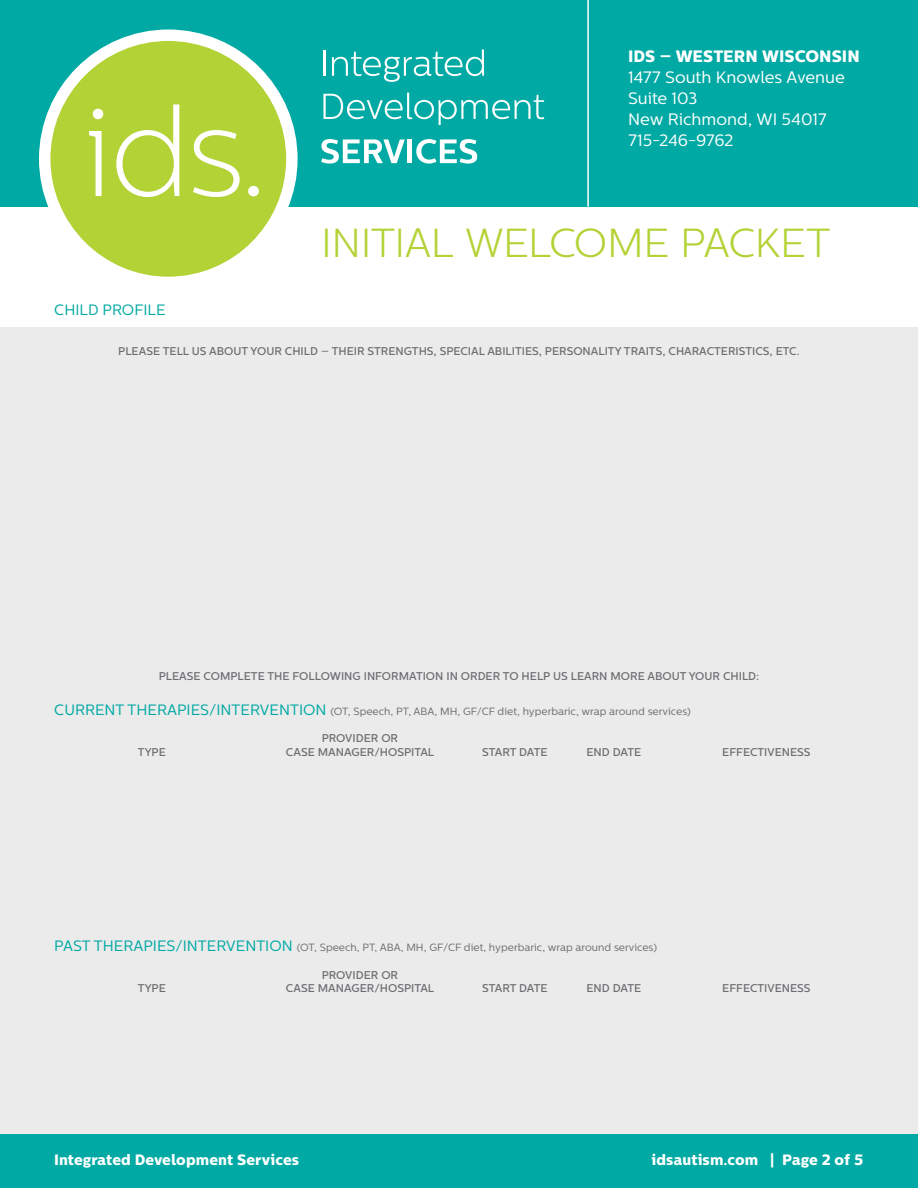
<style>
.page{position:relative;width:918px;height:1188px;background:#fff}
.page>*{position:absolute;margin:0;border:0;box-sizing:border-box;transform-origin:0 0}
.t1{font:300 40.5px "Centrale Sans";letter-spacing:-.02em;color:#b3d235}
.t2{font:16.5px/21px "Centrale Sans";letter-spacing:-.005em;color:#fff}
.t3{font:800 16.5px "Centrale Sans";color:#fff}
.t4{font:800 15px "Centrale Sans";letter-spacing:.005em;color:#fff}
.t5{font:15px "Centrale Sans";color:#00a9a3}
.t6{font:500 11.25px/13.5px "Centrale Sans";color:#6d6e71;text-align:center}
.t7{font:10.5px "Centrale Sans";color:#6d6e71}
.s1{font-size:15px;color:#00a9a3}
</style>
<div class="page">
<div style="left:0;top:0;width:918px;height:207px;background:#00a9a3"></div>
<hr style="left:323px;top:51px;width:3px;height:25px;background:#fff">
<svg style="left:332px;top:49px;width:152px;height:33px"></svg>
<svg style="left:323px;top:93px;width:221px;height:32px"></svg>
<svg style="left:321px;top:139px;width:84px;height:25px"></svg>
<hr style="left:408px;top:139px;width:4px;height:24px;background:#fff">
<svg style="left:416px;top:139px;width:61px;height:25px"></svg>
<div style="left:45px;top:35px;width:247px;height:247px;background:#b3d235;border-radius:50%"></div>
<div style="left:39px;top:30px;width:259px;height:258px;border:11px solid #fff;border-radius:50%"></div>
<svg style="left:89px;top:109px;width:14px;height:87px"></svg>
<svg style="left:116px;top:104px;width:63px;height:93px"></svg>
<svg style="left:193px;top:130px;width:47px;height:67px"></svg>
<div style="left:248px;top:186px;width:11px;height:10px;background:#fff;border-radius:50%"></div>
<hr style="left:587px;top:0;width:2px;height:207px;background:#fff">
<div style="left:0;top:327px;width:918px;height:807px;background:#ebebec"></div>
<div style="left:0;top:1134px;width:918px;height:54px;background:#00a9a3"></div>
<h2 class="t3" style="left:628px;top:46px;width:233px">IDS – WESTERN WISCONSIN</h2>
<h2 class="t2" style="left:628px;top:67px;width:218px">1477 South Knowles Avenue<br>Suite 103<br>New Richmond, WI 54017<br>715-246-9762</h2>
<h3 class="t5" style="left:54px;top:301px;width:113px">CHILD PROFILE</h3>
<h1 class="t1" style="left:321px;top:220px;width:511px">INITIAL WELCOME PACKET</h1>
<p class="t6" style="left:118px;top:345px;width:683px">PLEASE TELL US ABOUT YOUR CHILD – THEIR STRENGTHS, SPECIAL ABILITIES, PERSONALITY TRAITS, CHARACTERISTICS, ETC.</p>
<p class="t6" style="left:159px;top:670px;width:602px">PLEASE COMPLETE THE FOLLOWING INFORMATION IN ORDER TO HELP US LEARN MORE ABOUT YOUR CHILD:</p>
<p class="t7" style="left:54px;top:705px;width:638px"><span class="s1">CURRENT THERAPIES/INTERVENTION</span> (OT, Speech, PT, ABA, MH, GF/CF diet, hyperbaric, wrap around services)</p>
<p class="t6" style="left:138px;top:745px;width:29px">TYPE</p>
<p class="t6" style="left:286px;top:732px;width:150px">PROVIDER OR<br>CASE MANAGER/HOSPITAL</p>
<p class="t6" style="left:482px;top:745px;width:67px">START DATE</p>
<p class="t6" style="left:587px;top:745px;width:56px">END DATE</p>
<p class="t6" style="left:722px;top:745px;width:90px">EFFECTIVENESS</p>
<p class="t7" style="left:54px;top:942px;width:604px"><span class="s1">PAST THERAPIES/INTERVENTION</span> (OT, Speech, PT, ABA, MH, GF/CF diet, hyperbaric, wrap around services)</p>
<p class="t6" style="left:138px;top:982px;width:29px">TYPE</p>
<p class="t6" style="left:286px;top:968px;width:150px">PROVIDER OR<br>CASE MANAGER/HOSPITAL</p>
<p class="t6" style="left:482px;top:982px;width:67px">START DATE</p>
<p class="t6" style="left:587px;top:982px;width:56px">END DATE</p>
<p class="t6" style="left:722px;top:982px;width:90px">EFFECTIVENESS</p>
<h3 class="t4" style="left:54px;top:1151px;width:247px">Integrated Development Services</h3>
<h3 class="t4" style="left:652px;top:1151px;width:213px">idsautism.com | Page 2 of 5</h3>
</div>
